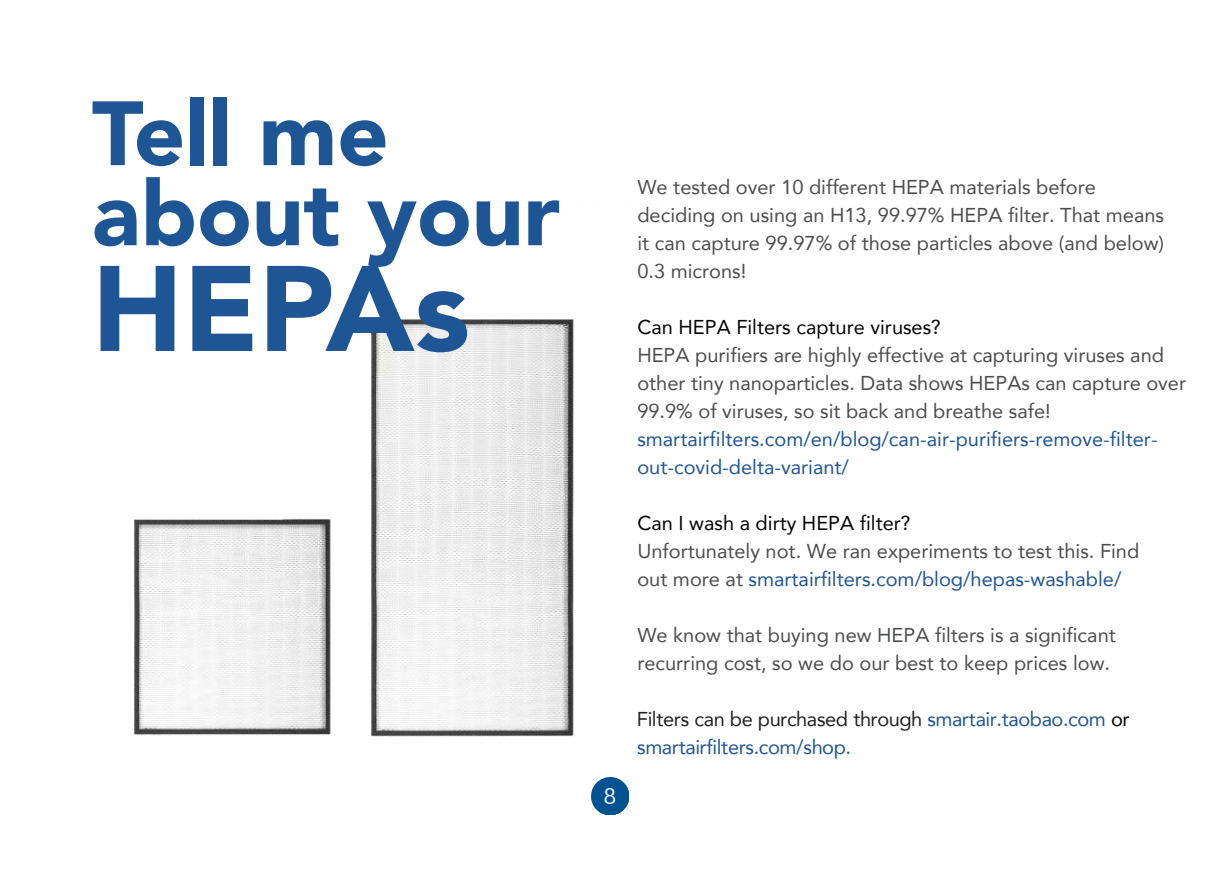
<style>
.page{position:relative;width:1225px;height:874px;background:#fff}
.page>*{position:absolute;margin:0;border:0;box-sizing:border-box;transform-origin:0 0}
.t1{font:900 120px "Avenir";color:#1e5595}
.t2{font:900 90px/80px "Avenir";color:#1e5595}
.t3{font:20px/28px "Avenir";color:#4b4c4d}
.t4{font:20px/28px "Avenir";color:#1e5595}
.t5{font:20px/28px "Avenir";letter-spacing:-.02em;color:#1e5595}
.t6{font:20px "Avenir";color:#000201}
.t7{font:20px "FZLTHK GBK1 0";color:#fff}
.s1{color:#1e5595}
.s2{color:#221f1f}
.s3{color:#000201}
</style>
<div class="page">
<img style="left:425px;top:319px;width:167px;height:475px">
<img style="left:134px;top:319px;width:291px;height:418px">
<img style="left:592px;top:777px;width:37px;height:37px">
<h2 class="t2" style="left:92px;top:101px;width:470px">Tell me about your</h2>
<h1 class="t1" style="left:92px;top:258px;width:379px">HEPAs</h1>
<p class="t7" style="left:603px;top:785px;width:14px">8</p>
<p class="t3" style="left:637px;top:174px;width:528px">We tested over 10 different HEPA materials before deciding on using an H13, 99.97% HEPA filter. That means it can capture 99.97% of those particles above (and below)<br>0.3 microns!</p>
<p class="t6" style="left:637px;top:318px;width:305px">Can HEPA Filters capture viruses?</p>
<p class="t3" style="left:637px;top:342px;width:550px">HEPA purifiers are highly effective at capturing viruses and other tiny nanoparticles. Data shows HEPAs can capture over<br>99.9% of viruses, so sit back and breathe safe!</p>
<p class="t4" style="left:637px;top:426px;width:522px">smartairfilters.com/en/blog/can-air-purifiers-remove-filter&shy;out-covid-delta-variant/</p>
<p class="t6" style="left:637px;top:514px;width:275px">Can I wash a dirty HEPA filter?</p>
<p class="t3" style="left:637px;top:538px;width:503px">Unfortunately not. We ran experiments to test this. Find out more at <span class="s1">smartairfilters.com/blog/hepas-washable/</span></p>
<p class="t3" style="left:637px;top:622px;width:480px">We know that buying new HEPA filters is a significant recurring cost, so we do our best to keep prices low.</p>
<p class="t5" style="left:637px;top:706px;width:494px"><span class="s2">Filters can be purchased through</span> smartair.taobao.com <span class="s3">or </span>smartairfilters.com/shop.</p>
</div>
